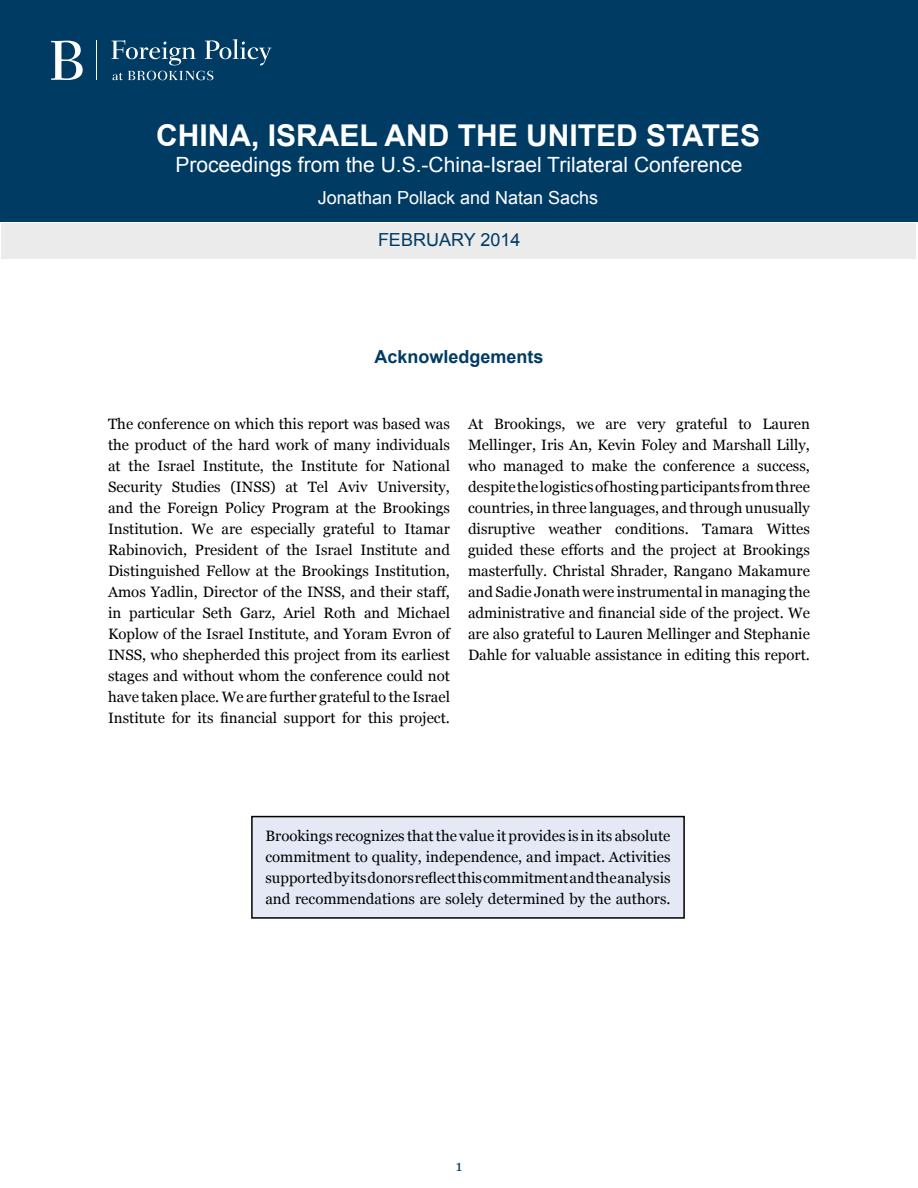
<style>
.page{position:relative;width:918px;height:1188px;background:#fff}
.page>*{position:absolute;margin:0;border:0;box-sizing:border-box;transform-origin:0 0}
.t1{font:700 30px "Arial";color:#fff}
.t2{font:21px "Arial";color:#fff}
.t3{font:18px "Arial";color:#fff}
.t4{font:700 18px "Arial";color:#003b64}
.t5{font:18px "Arial";color:#003b64}
.t6{font:15px/21px "Georgia";color:#000;text-align:justify}
.t7{font:15px "Georgia";color:#003b64}
</style>
<div class="page">
<div style="left:0;top:0;width:917px;height:222px;background:#003b64"></div>
<div style="left:2px;top:223px;width:914px;height:36px;background:#ebebeb"></div>
<svg style="left:112px;top:40px;width:84px;height:25px"></svg>
<svg style="left:205px;top:39px;width:66px;height:26px"></svg>
<svg style="left:112px;top:71px;width:101px;height:9px"></svg>
<hr style="left:96px;top:41px;width:1px;height:39px;background:#fff">
<svg style="left:51px;top:41px;width:32px;height:39px"></svg>
<div style="left:252px;top:817px;width:432px;height:101px;background:#e4e9f5"></div>
<div style="left:251px;top:816px;width:434px;height:103px;border:2px solid #000"></div>
<h1 class="t1" style="left:156px;top:115px;width:605px">CHINA, ISRAEL AND THE UNITED STATES</h1>
<h2 class="t2" style="left:175px;top:151px;width:569px">Proceedings from the U.S.-China-Israel Trilateral Conference</h2>
<p class="t3" style="left:318px;top:185px;width:282px">Jonathan Pollack and Natan Sachs</p>
<p class="t5" style="left:378px;top:228px;width:144px">FEBRUARY 2014</p>
<p class="t4" style="left:374px;top:345px;width:171px">Acknowledgements</p>
<p class="t6" style="left:108px;top:413px;width:344px">The conference on which this report was based was the product of the hard work of many individuals at the Israel Institute, the Institute for National Security Studies (INSS) at Tel Aviv University, and the Foreign Policy Program at the Brookings Institution. We are especially grateful to Itamar Rabinovich, President of the Israel Institute and Distinguished Fellow at the Brookings Institution, Amos Yadlin, Director of the INSS, and their staff, in particular Seth Garz, Ariel Roth and Michael Koplow of the Israel Institute, and Yoram Evron of INSS, who shepherded this project from its earliest stages and without whom the conference could not have taken place. We are further grateful to the Israel Institute for its financial support for this project.</p>
<p class="t6" style="left:468px;top:413px;width:344px">At Brookings, we are very grateful to Lauren Mellinger, Iris An, Kevin Foley and Marshall Lilly, who managed to make the conference a success, despite the logistics of hosting participants from three countries, in three languages, and through unusually disruptive weather conditions. Tamara Wittes guided these efforts and the project at Brookings masterfully. Christal Shrader, Rangano Makamure and Sadie Jonath were instrumental in managing the administrative and financial side of the project. We are also grateful to Lauren Mellinger and Stephanie Dahle for valuable assistance in editing this report.</p>
<p class="t6" style="left:265px;top:826px;width:407px">Brookings recognizes that the value it provides is in its absolute commitment to quality, independence, and impact. Activities supported by its donors reflect this commitment and the analysis and recommendations are solely determined by the authors.</p>
<p class="t7" style="left:456px;top:1156px;width:8px">1</p>
</div>
